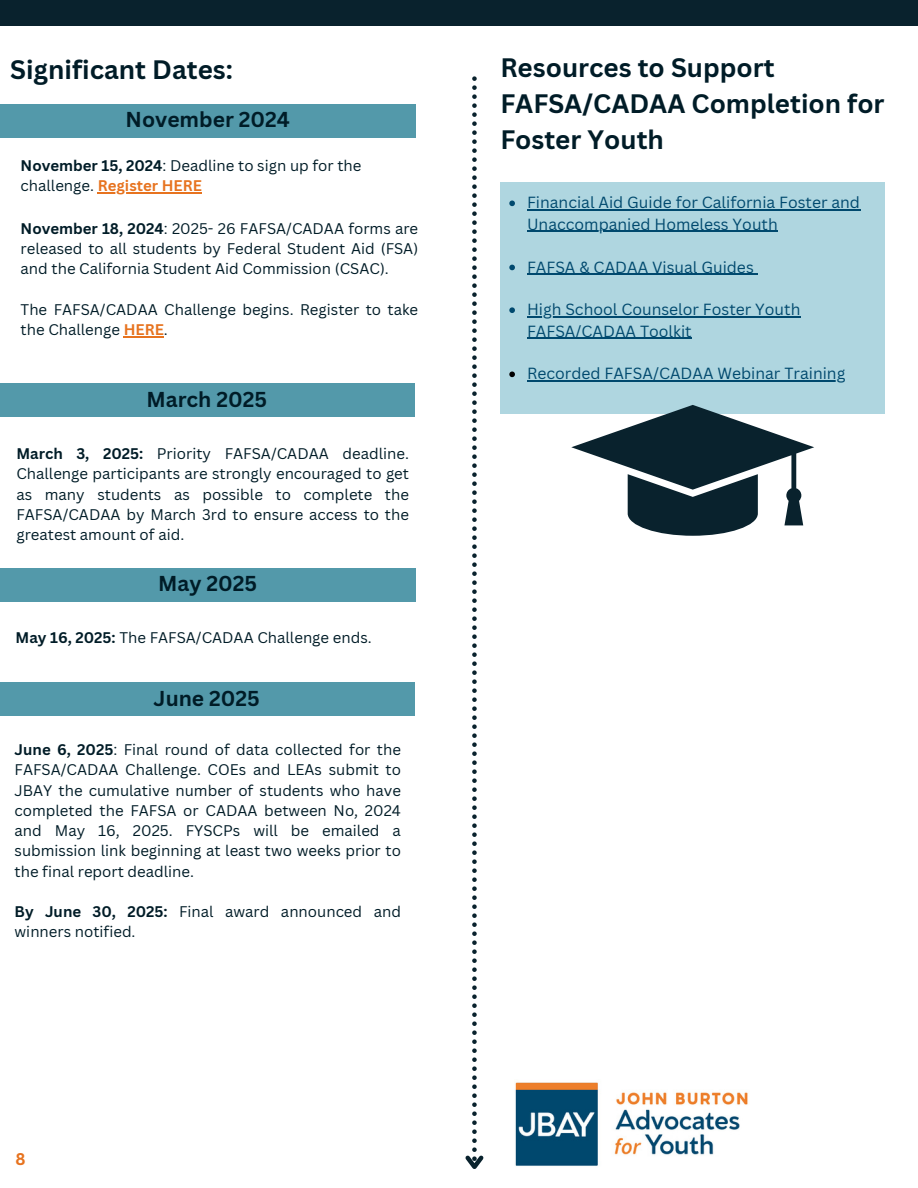
<style>
.page{position:relative;width:918px;height:1188px;background:#fff}
.page>*{position:absolute;margin:0;border:0;box-sizing:border-box;transform-origin:0 0}
.t1{font:700 25.95px/36px "Canva Sans";color:#001c27}
.t2{font:700 21px "Canva Sans";color:#001c27}
.t3{font:700 16.5px "Canva Sans";color:#e7731f}
.t4{font:15.75px/21.3px "Canva Sans";color:#00496e}
.t5{font:15px/20.2px "Canva Sans";color:#001c27}
.s1{font-weight:700}
.s2{font-weight:700;color:#e7731f}
</style>
<div class="page">
<div style="left:0;top:0;width:918px;height:26px;background:#09222d"></div>
<svg style="left:465px;top:76px;width:19px;height:1093px"></svg>
<div style="left:0;top:104px;width:416px;height:34px;background:#5399aa"></div>
<div style="left:0;top:383px;width:415px;height:34px;background:#5399aa"></div>
<div style="left:0;top:568px;width:416px;height:34px;background:#5399aa"></div>
<div style="left:0;top:682px;width:415px;height:34px;background:#5399aa"></div>
<img style="left:515px;top:1082px;width:233px;height:84px">
<div style="left:500px;top:182px;width:385px;height:232px;background:#afd6e0"></div>
<svg style="left:571px;top:405px;width:243px;height:130px"></svg>
<hr style="left:98px;top:192px;width:104px;height:1px;background:#e7731f">
<hr style="left:124px;top:336px;width:40px;height:1px;background:#e7731f">
<svg style="left:509px;top:201px;width:6px;height:5px"></svg>
<hr style="left:527px;top:210px;width:333px;height:1px;background:#00496e">
<hr style="left:527px;top:231px;width:251px;height:1px;background:#00496e">
<svg style="left:509px;top:265px;width:6px;height:5px"></svg>
<hr style="left:527px;top:274px;width:227px;height:1px;background:#00496e">
<svg style="left:509px;top:307px;width:6px;height:6px"></svg>
<hr style="left:527px;top:316px;width:273px;height:2px;background:#00496e">
<hr style="left:527px;top:338px;width:165px;height:1px;background:#00496e">
<svg style="left:509px;top:372px;width:6px;height:5px"></svg>
<hr style="left:527px;top:381px;width:318px;height:1px;background:#00496e">
<h1 class="t1" style="left:10px;top:52px;width:224px">Significant Dates:</h1>
<h2 class="t2" style="left:126px;top:107px;width:166px">November 2024</h2>
<p class="t5" style="left:21px;top:155px;width:342px"><span class="s1">November 15, 2024</span>: Deadline to sign up for the challenge. <span class="s2">Register HERE</span></p>
<p class="t5" style="left:21px;top:218px;width:399px;text-align:justify"><span class="s1">November 18, 2024</span>: 2025- 26 FAFSA/CADAA forms are released to all students by Federal Student Aid (FSA) and the California Student Aid Commission (CSAC).</p>
<p class="t5" style="left:21px;top:299px;width:399px">The FAFSA/CADAA Challenge begins. Register to take the Challenge <span class="s2">HERE</span>.</p>
<h2 class="t2" style="left:146px;top:387px;width:122px">March 2025</h2>
<p class="t5" style="left:16px;top:444px;width:394px;text-align:justify"><span class="s1">March 3, 2025:</span> Priority FAFSA/CADAA deadline.<br>Challenge participants are strongly encouraged to get as many students as possible to complete the FAFSA/CADAA by March 3rd to ensure access to the greatest amount of aid.</p>
<h2 class="t2" style="left:158px;top:571px;width:101px">May 2025</h2>
<p class="t5" style="left:16px;top:627px;width:358px"><span class="s1">May 16, 2025:</span> The FAFSA/CADAA Challenge ends.</p>
<h2 class="t2" style="left:154px;top:686px;width:108px">June 2025</h2>
<p class="t5" style="left:15px;top:740px;width:388px;text-align:justify"><span class="s1">June 6, 2025</span>: Final round of data collected for the FAFSA/CADAA Challenge. COEs and LEAs submit to JBAY the cumulative number of students who have completed the FAFSA or CADAA between No, 2024 and May 16, 2025. FYSCPs will be emailed a submission link beginning at least two weeks prior to the final report deadline.</p>
<p class="t5" style="left:15px;top:902px;width:388px"><span class="s1">By June 30, 2025:</span> Final award announced and winners notified.</p>
<h1 class="t1" style="left:500px;top:50px;width:386px">Resources to Support<br>FAFSA/CADAA Completion for<br>Foster Youth</h1>
<p class="t4" style="left:527px;top:192px;width:335px">Financial Aid Guide for California Foster and<br>Unaccompanied Homeless Youth</p>
<p class="t4" style="left:527px;top:256px;width:228px">FAFSA &amp; CADAA Visual Guides</p>
<p class="t4" style="left:527px;top:299px;width:275px">High School Counselor Foster Youth<br>FAFSA/CADAA Toolkit</p>
<p class="t4" style="left:527px;top:363px;width:320px">Recorded FAFSA/CADAA Webinar Training</p>
<p class="t3" style="left:16px;top:1149px;width:12px">8</p>
</div>
